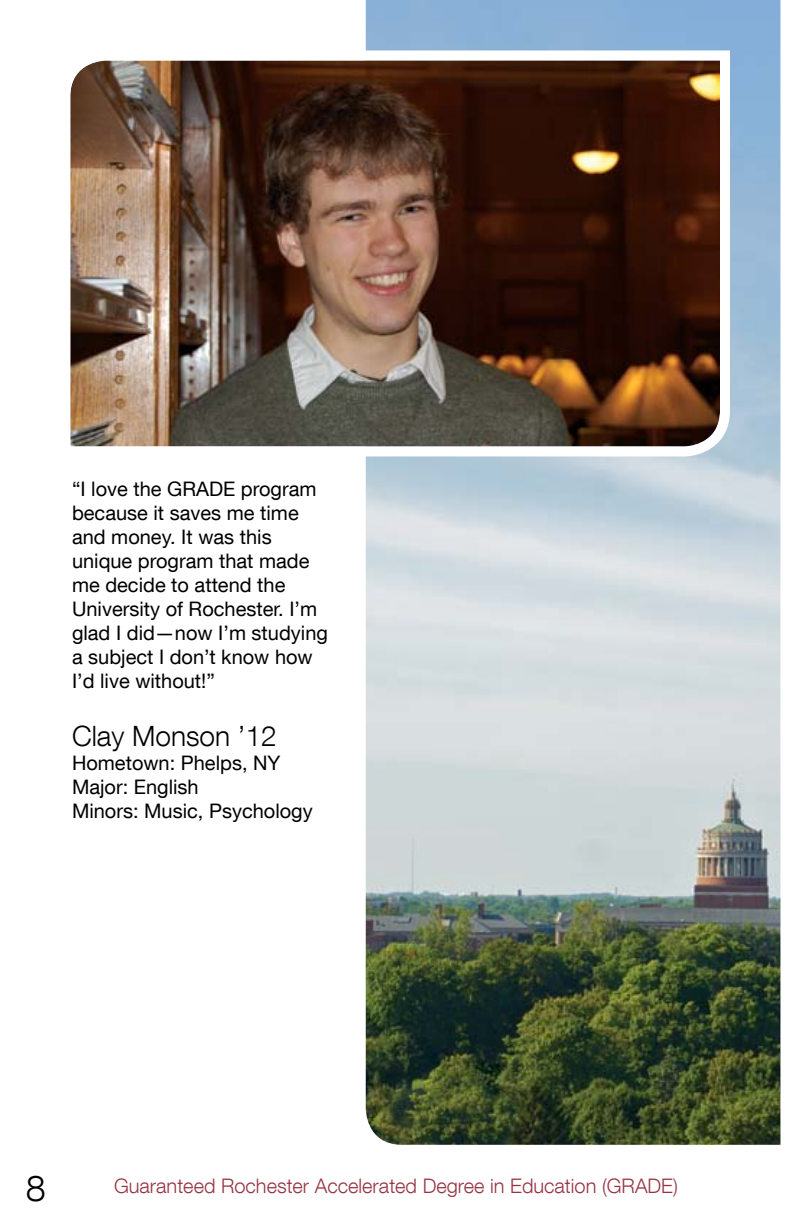
<style>
.page{position:relative;width:792px;height:1224px;background:#fff}
.page>*{position:absolute;margin:0;border:0;box-sizing:border-box;transform-origin:0 0}
.t1{font:300 36px "Helvetica Neue LT Com";color:#000}
.t2{font:300 28px "Helvetica Neue LT Com";color:#000}
.t3{font:20px/24px "Helvetica Neue LT Com";color:#000}
.t4{font:300 20px "Helvetica Neue LT Com";color:#963544}
</style>
<div class="page">
<img style="left:366px;top:0;width:414px;height:1145px">
<img style="left:70px;top:45px;width:665px;height:416px">
<p class="t3" style="left:72px;top:477px;width:257px">“I love the GRADE program because it saves me time and money. It was this unique program that made me decide to attend the<br>University of Rochester. I’m glad I did—now I’m studying a subject I don’t know how<br>I’d live without!”</p>
<h2 class="t2" style="left:72px;top:719px;width:206px">Clay Monson ’12</h2>
<p class="t3" style="left:72px;top:750px;width:242px">Hometown: Phelps, NY<br>Major: English<br>Minors: Music, Psychology</p>
<h1 class="t1" style="left:26px;top:1166px;width:22px">8</h1>
<p class="t4" style="left:114px;top:1174px;width:565px">Guaranteed Rochester Accelerated Degree in Education (GRADE)</p>
</div>
